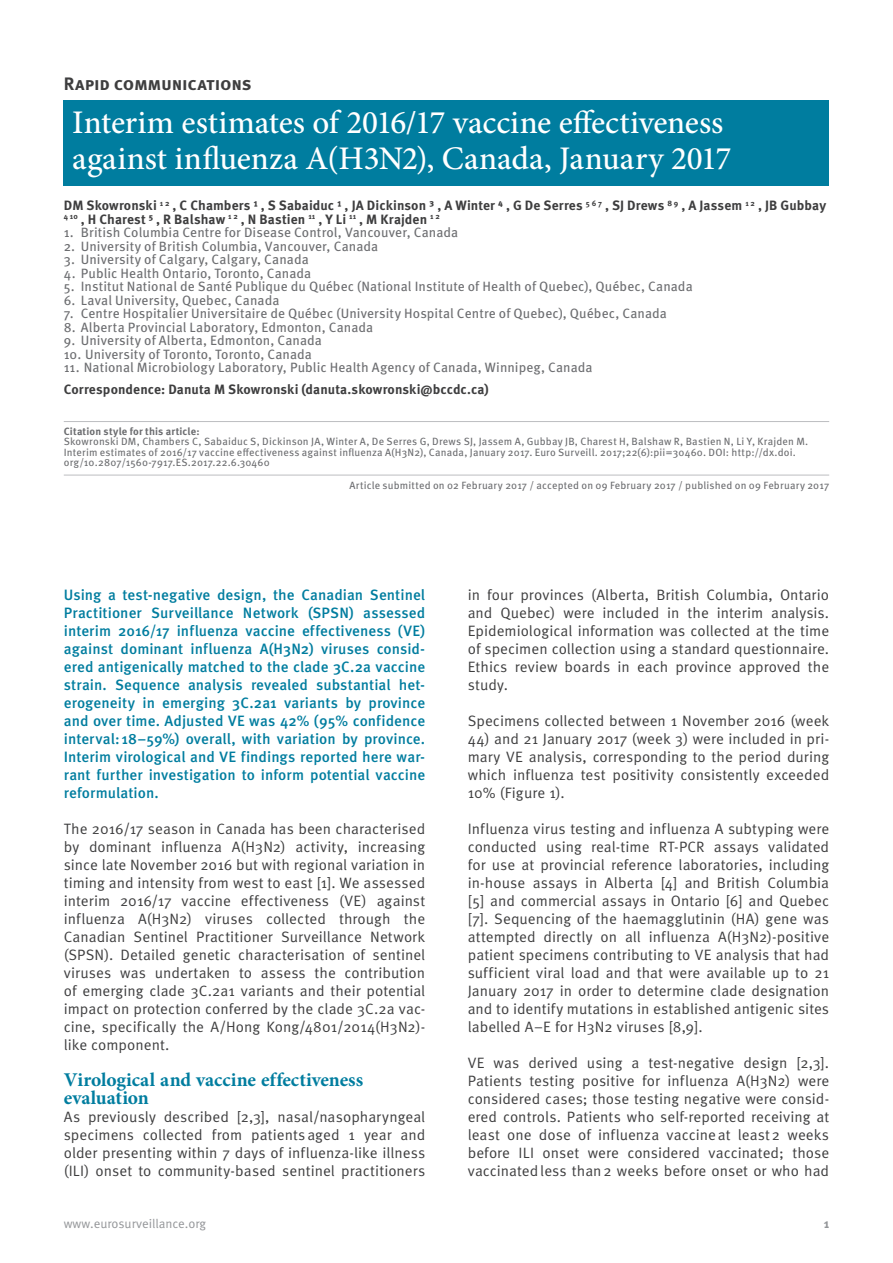
<style>
.page{position:relative;width:893px;height:1263px;background:#fff}
.page>*{position:absolute;margin:0;border:0;box-sizing:border-box;transform-origin:0 0}
.t1{font:500 33px/36px "Minion Pro";color:#fff}
.t2{font:700 19.5px/18px "Minion Pro";color:#007d9f}
.t3{font:700 18px "Meta Pro";letter-spacing:-.015em;color:#3e3e3f}
.t4{font:15px/18px "Meta Pro";letter-spacing:.005em;color:#3e3e3f;text-align:justify}
.t5{font:500 15px/18px "Meta Pro";letter-spacing:.005em;color:#007d9f;text-align:justify}
.t6{font:13.5px "Meta Pro";letter-spacing:.005em;color:#6c6d70}
.t7{font:700 13.5px/13.5px "Meta Pro";letter-spacing:.01em;color:#3e3e3f}
.t8{font:12.75px "Meta Pro";color:#939598}
.t9{font:700 12.75px "Meta Pro";color:#939598}
.t10{font:10.5px/10.5px "Meta Pro";letter-spacing:.015em;color:#6c6d70}
.t11{font:700 10.5px "Meta Pro";letter-spacing:.015em;color:#6c6d70}
</style>
<div class="page">
<hr style="left:64px;top:421px;width:765px;height:1px;background:#bcbdc0">
<hr style="left:64px;top:475px;width:765px;height:1px;background:#bcbdc0">
<div style="left:64px;top:100px;width:765px;height:86px;background:#007d9f"></div>
<p class="t3" style="left:64px;top:72px;width:189px">Rapid communications</p>
<h1 class="t1" style="left:72px;top:104px;width:660px">Interim estimates of 2016/17 vaccine effectiveness against influenza A(H3N2), Canada, January 2017</h1>
<p class="t7" style="left:64px;top:199px;width:764px">DM Skowronski <sup>1</sup> <sup>2</sup> , C Chambers ¹ , S Sabaiduc ¹ , JA Dickinson ³ , A Winter ⁴ , G De Serres <sup>5</sup> <sup>6</sup> <sup>7</sup> , SJ Drews <sup>8</sup> <sup>9</sup> , A Jassem <sup>1</sup> <sup>2</sup> , JB Gubbay<br><sup>4</sup> <sup>10</sup> , H Charest ⁵ , R Balshaw <sup>1</sup> <sup>2</sup> , N Bastien <sup>11</sup> , Y Li <sup>11</sup> , M Krajden <sup>1</sup> <sup>2</sup></p>
<p class="t6" style="left:64px;top:224px;width:396px">1. British Columbia Centre for Disease Control, Vancouver, Canada</p>
<p class="t6" style="left:64px;top:238px;width:316px">2. University of British Columbia, Vancouver, Canada</p>
<p class="t6" style="left:64px;top:251px;width:246px">3. University of Calgary, Calgary, Canada</p>
<p class="t6" style="left:64px;top:265px;width:249px">4. Public Health Ontario, Toronto, Canada</p>
<p class="t6" style="left:64px;top:278px;width:630px">5. Institut National de Santé Publique du Québec (National Institute of Health of Quebec), Québec, Canada</p>
<p class="t6" style="left:64px;top:292px;width:217px">6. Laval University, Quebec, Canada</p>
<p class="t6" style="left:64px;top:305px;width:605px">7. Centre Hospitalier Universitaire de Québec (University Hospital Centre of Quebec), Québec, Canada</p>
<p class="t6" style="left:64px;top:319px;width:311px">8. Alberta Provincial Laboratory, Edmonton, Canada</p>
<p class="t6" style="left:64px;top:332px;width:260px">9. University of Alberta, Edmonton, Canada</p>
<p class="t6" style="left:64px;top:346px;width:250px">10. University of Toronto, Toronto, Canada</p>
<p class="t6" style="left:64px;top:359px;width:530px">11. National Microbiology Laboratory, Public Health Agency of Canada, Winnipeg, Canada</p>
<p class="t7" style="left:64px;top:383px;width:426px">Correspondence: Danuta M Skowronski (danuta.skowronski@bccdc.ca)</p>
<p class="t11" style="left:64px;top:424px;width:137px">Citation style for this article:</p>
<p class="t10" style="left:64px;top:437px;width:746px">Skowronski DM, Chambers C, Sabaiduc S, Dickinson JA, Winter A, De Serres G, Drews SJ, Jassem A, Gubbay JB, Charest H, Balshaw R, Bastien N, Li Y, Krajden M.<br>Interim estimates of 2016/17 vaccine effectiveness against influenza A(H3N2), Canada, January 2017. Euro Surveill. 2017;22(6):pii=30460. DOI: http://dx.doi. org/10.2807/1560-7917.ES.2017.22.6.30460</p>
<p class="t10" style="left:349px;top:481px;width:481px">Article submitted on 02 February 2017 / accepted on 09 February 2017 / published on 09 February 2017</p>
<p class="t5" style="left:64px;top:586px;width:363px">Using a test-negative design, the Canadian Sentinel Practitioner Surveillance Network (SPSN) assessed interim 2016/17 influenza vaccine effectiveness (VE) against dominant influenza A(H3N2) viruses consid&shy;ered antigenically matched to the clade 3C.2a vaccine strain. Sequence analysis revealed substantial het&shy;erogeneity in emerging 3C.2a1 variants by province and over time. Adjusted VE was 42% (95% confidence interval: 18–59%) overall, with variation by province.<br>Interim virological and VE findings reported here war&shy;rant further investigation to inform potential vaccine reformulation.</p>
<p class="t4" style="left:64px;top:820px;width:363px">The 2016/17 season in Canada has been characterised by dominant influenza A(H3N2) activity, increasing since late November 2016 but with regional variation in timing and intensity from west to east [1]. We assessed interim 2016/17 vaccine effectiveness (VE) against influenza A(H3N2) viruses collected through the Canadian Sentinel Practitioner Surveillance Network (SPSN). Detailed genetic characterisation of sentinel viruses was undertaken to assess the contribution of emerging clade 3C.2a1 variants and their potential impact on protection conferred by the clade 3C.2a vac&shy;cine, specifically the A/Hong Kong/4801/2014(H3N2)- like component.</p>
<h2 class="t2" style="left:64px;top:1070px;width:301px">Virological and vaccine effectiveness evaluation</h2>
<p class="t4" style="left:64px;top:1108px;width:363px">As previously described [2,3], nasal/nasopharyngeal specimens collected from patientsaged 1 year and older presenting within 7 days of influenza-like illness (ILI) onset to community-based sentinel practitioners</p>
<p class="t4" style="left:468px;top:586px;width:363px">in four provinces (Alberta, British Columbia, Ontario and Quebec) were included in the interim analysis.<br>Epidemiological information was collected at the time of specimen collection using a standard questionnaire.<br>Ethics review boards in each province approved the study.</p>
<p class="t4" style="left:468px;top:712px;width:363px">Specimens collected between 1 November 2016 (week</p>
<p class="t4" style="left:468px;top:730px;width:363px">44) and 21 January 2017 (week 3) were included in pri&shy;mary VE analysis, corresponding to the period during which influenza test positivity consistently exceeded 10% (Figure 1).</p>
<p class="t4" style="left:468px;top:820px;width:363px">Influenza virus testing and influenza A subtyping were conducted using real-time RT-PCR assays validated for use at provincial reference laboratories, including in-house assays in Alberta [4] and British Columbia [5] and commercial assays in Ontario [6] and Quebec [7]. Sequencing of the haemagglutinin (HA) gene was attempted directly on all influenza A(H3N2)-positive patient specimens contributing to VE analysis that had sufficient viral load and that were available up to 21<br>January 2017 in order to determine clade designation and to identify mutations in established antigenic sites labelled A–E for H3N2 viruses [8,9].</p>
<p class="t4" style="left:468px;top:1054px;width:363px">VE was derived using a test-negative design [2,3].<br>Patients testing positive for influenza A(H3N2) were considered cases; those testing negative were consid&shy;ered controls. Patients who self-reported receiving at least one dose of influenza vaccineat least2 weeks before ILI onset were considered vaccinated; those vaccinatedless than2 weeks before onset or who had</p>
<p class="t8" style="left:64px;top:1215px;width:144px">www.eurosurveillance.org</p>
<p class="t9" style="left:824px;top:1215px;width:7px">1</p>
</div>
